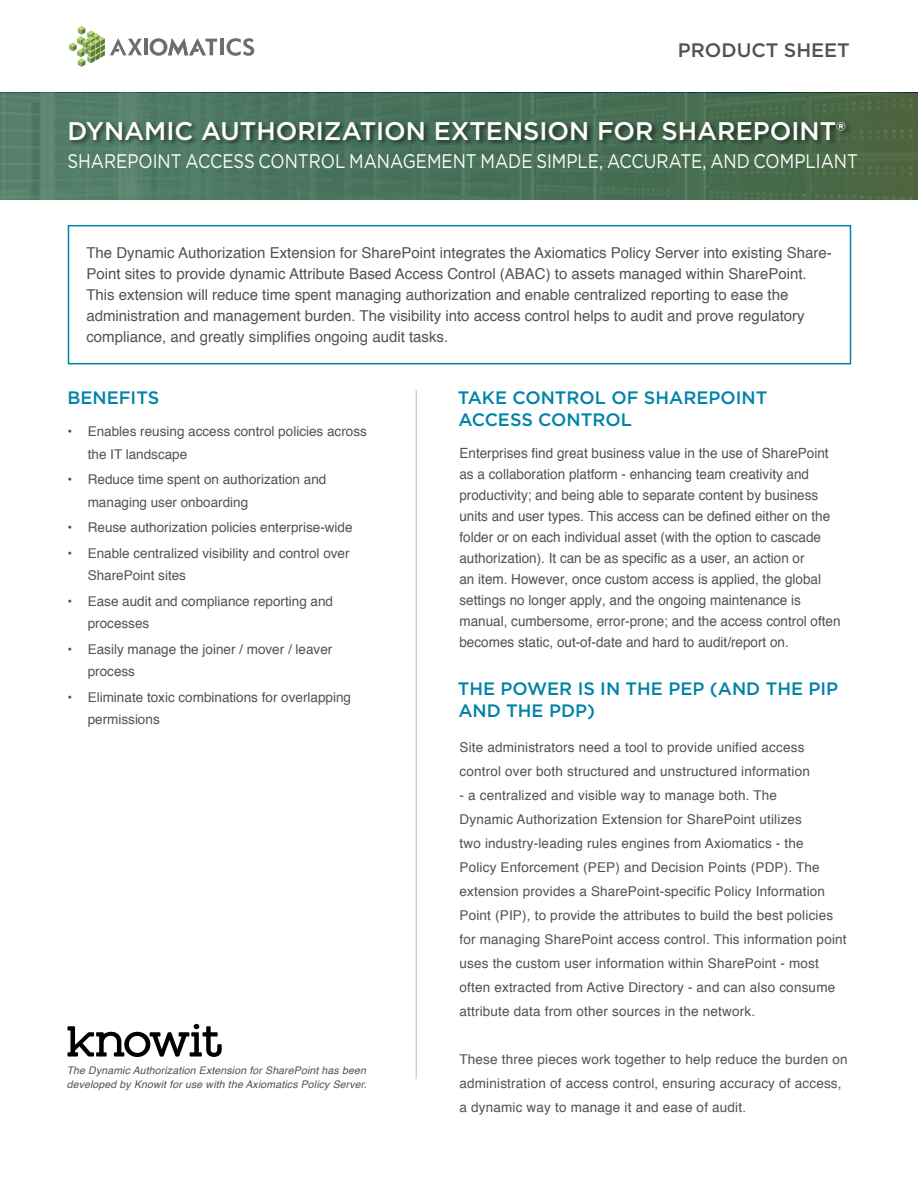
<style>
.page{position:relative;width:918px;height:1188px;background:#fff}
.page>*{position:absolute;margin:0;border:0;box-sizing:border-box;transform-origin:0 0}
.t1{font:500 25.5px "Gotham";color:#fff}
.t2{font:19.65px "Gotham";color:#fff;scale:.85 1}
.t3{font:500 19.5px "Gotham";color:#515254}
.t4{font:500 18px/21.6px "Gotham";color:#0083a8}
.t5{font:15px/21px "Helvetica";color:#515254}
.t6{font:14.1px/21px "Helvetica";color:#515254;scale:.96 1}
.t7{font:13.5px/24px "Helvetica";letter-spacing:.015em;color:#515254}
.t8{font:italic 10.5px/13.6px "Helvetica";letter-spacing:.015em;color:#515254}
</style>
<div class="page">
<div style="left:68px;top:225px;width:783px;height:139px;border:2px solid #0083a8"></div>
<hr style="left:144px;top:39px;width:4px;height:16px;background:#6a6e73">
<hr style="left:220px;top:39px;width:3px;height:16px;background:#6a6e73">
<svg style="left:227px;top:38px;width:27px;height:18px"></svg>
<svg style="left:69px;top:26px;width:73px;height:41px"></svg>
<svg style="left:150px;top:38px;width:67px;height:18px"></svg>
<hr style="left:416px;top:390px;width:1px;height:689px;background:#515254">
<svg style="left:68px;top:1024px;width:154px;height:33px"></svg>
<div style="left:0;top:93px;width:918px;height:107px;background:linear-gradient(to right,#52806f,#466645)"></div>
<div style="left:70px;top:121px;width:783px;height:24px;background:#000;opacity:.5"></div>
<h3 class="t3" style="left:678px;top:38px;width:174px">PRODUCT SHEET</h3>
<h1 class="t1" style="left:68px;top:114px;width:780px">DYNAMIC AUTHORIZATION EXTENSION FOR SHAREPOINT®</h1>
<h2 class="t2" style="left:68px;top:148px;width:931px">SHAREPOINT ACCESS CONTROL MANAGEMENT MADE SIMPLE, ACCURATE, AND COMPLIANT</h2>
<p class="t5" style="left:86px;top:243px;width:747px">The Dynamic Authorization Extension for SharePoint integrates the Axiomatics Policy Server into existing Share-Point sites to provide dynamic Attribute Based Access Control (ABAC) to assets managed within SharePoint.<br>This extension will reduce time spent managing authorization and enable centralized reporting to ease the administration and management burden. The visibility into access control helps to audit and prove regulatory compliance, and greatly simplifies ongoing audit tasks.</p>
<h3 class="t4" style="left:68px;top:387px;width:93px">BENEFITS</h3>
<p class="t7" style="left:88px;top:420px;width:281px;line-height:22.5px;text-indent:-20px">• Enables reusing access control policies across the IT landscape</p>
<p class="t7" style="left:88px;top:468px;width:240px;line-height:22.5px;text-indent:-20px">• Reduce time spent on authorization and managing user onboarding</p>
<p class="t7" style="left:68px;top:516px;width:287px">• Reuse authorization policies enterprise-wide</p>
<p class="t7" style="left:88px;top:542px;width:263px;line-height:22.5px;text-indent:-20px">• Enable centralized visibility and control over<br>SharePoint sites</p>
<p class="t7" style="left:88px;top:590px;width:247px;line-height:22.5px;text-indent:-20px">• Ease audit and compliance reporting and processes</p>
<p class="t7" style="left:88px;top:638px;width:246px;line-height:22.5px;text-indent:-20px">• Easily manage the joiner / mover / leaver process</p>
<p class="t7" style="left:88px;top:686px;width:265px;line-height:22.5px;text-indent:-20px">• Eliminate toxic combinations for overlapping permissions</p>
<p class="t8" style="left:67px;top:1064px;width:302px">The Dynamic Authorization Extension for SharePoint has been developed by Knowit for use with the Axiomatics Policy Server.</p>
<h3 class="t4" style="left:458px;top:387px;width:311px">TAKE CONTROL OF SHAREPOINT<br>ACCESS CONTROL</h3>
<p class="t6" style="left:459px;top:443px;width:399px">Enterprises find great business value in the use of SharePoint as a collaboration platform - enhancing team creativity and productivity; and being able to separate content by business units and user types. This access can be defined either on the folder or on each individual asset (with the option to cascade authorization). It can be as specific as a user, an action or<br>an item. However, once custom access is applied, the global settings no longer apply, and the ongoing maintenance is manual, cumbersome, error-prone; and the access control often becomes static, out-of-date and hard to audit/report on.</p>
<h3 class="t4" style="left:458px;top:678px;width:382px">THE POWER IS IN THE PEP (AND THE PIP<br>AND THE PDP)</h3>
<p class="t7" style="left:459px;top:735px;width:352px">Site administrators need a tool to provide unified access control over both structured and unstructured information</p>
<p class="t7" style="left:459px;top:783px;width:389px">- a centralized and visible way to manage both. The<br>Dynamic Authorization Extension for SharePoint utilizes<br>two industry-leading rules engines from Axiomatics - the<br>Policy Enforcement (PEP) and Decision Points (PDP). The extension provides a SharePoint-specific Policy Information Point (PIP), to provide the attributes to build the best policies for managing SharePoint access control. This information point uses the custom user information within SharePoint - most often extracted from Active Directory - and can also consume attribute data from other sources in the network.</p>
<p class="t7" style="left:459px;top:1047px;width:390px">These three pieces work together to help reduce the burden on administration of access control, ensuring accuracy of access, a dynamic way to manage it and ease of audit.</p>
</div>
